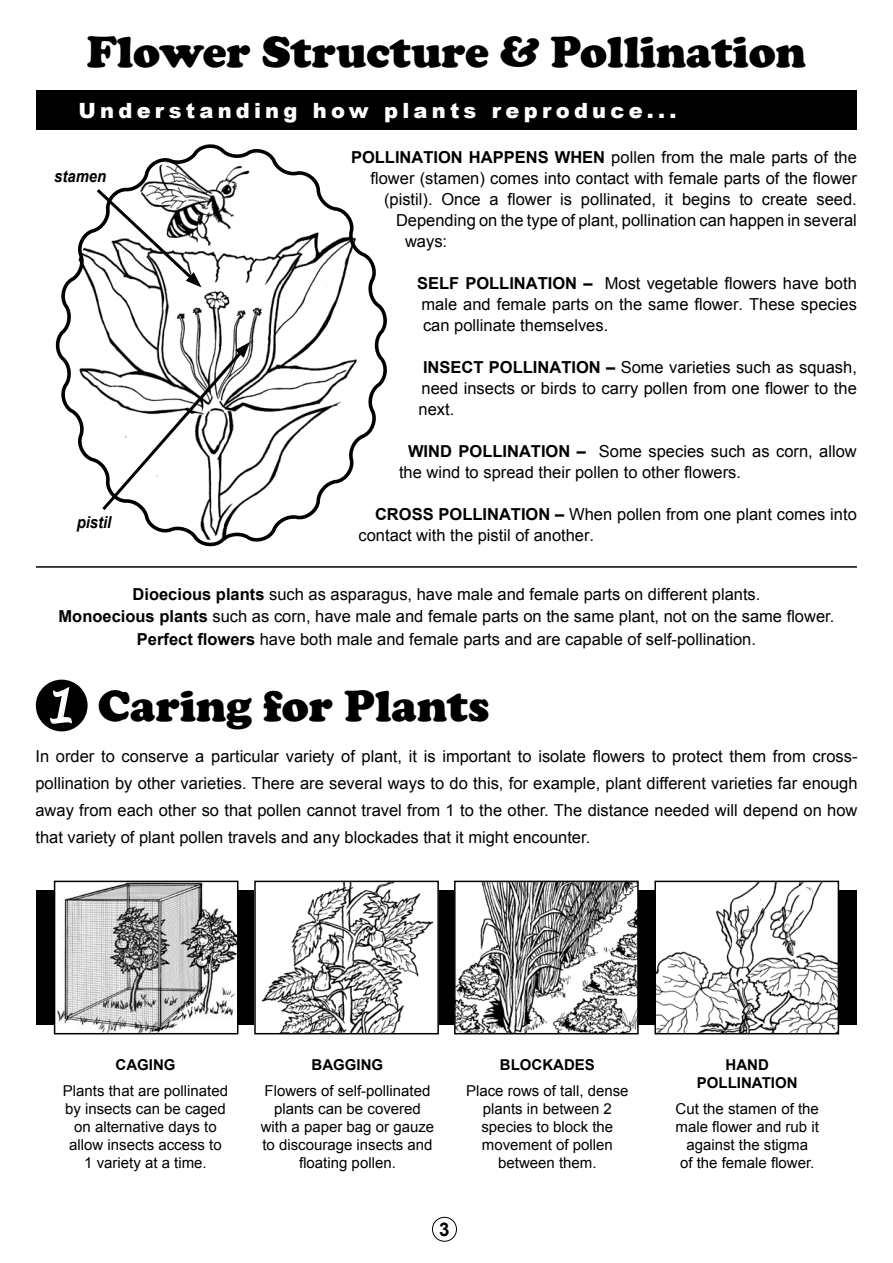
<style>
.page{position:relative;width:893px;height:1263px;background:#fff}
.page>*{position:absolute;margin:0;border:0;box-sizing:border-box;transform-origin:0 0}
.t1{font:900 45px "Cooper";color:#000}
.t2{font:900 21px "Arial";letter-spacing:.2em;color:#fff}
.t3{font:700 18.75px "Arial";color:#000}
.t4{font:16.5px/21px "Arial";color:#000;text-align:justify}
.t5{font:700 16.5px "Arial";color:#000}
.t6{font:italic 700 16.5px "Arial";color:#000;scale:.9 1}
.t7{font:15px/18px "Arial";color:#000;text-align:center}
.t8{font:700 15px/18px "Arial";color:#000}
.s1{font-weight:700}
.s2{font-family:"Lucida Handwriting";font-weight:400;font-style:italic;color:#fff}
</style>
<div class="page">
<div style="left:36px;top:890px;width:821px;height:135px;background:#000"></div>
<img style="left:57px;top:884px;width:178px;height:147px">
<div style="left:54px;top:881px;width:184px;height:153px;border:2px solid #000"></div>
<img style="left:257px;top:884px;width:179px;height:147px">
<div style="left:254px;top:881px;width:185px;height:153px;border:2px solid #000"></div>
<img style="left:457px;top:884px;width:179px;height:147px">
<div style="left:454px;top:881px;width:185px;height:153px;border:2px solid #000"></div>
<img style="left:657px;top:884px;width:179px;height:147px">
<div style="left:654px;top:881px;width:185px;height:153px;border:2px solid #000"></div>
<hr style="left:36px;top:566px;width:821px;height:2px;background:#000">
<div style="left:36px;top:90px;width:821px;height:40px;background:#000"></div>
<svg style="left:56px;top:144px;width:331px;height:403px"></svg>
<svg style="left:99px;top:342px;width:151px;height:171px"></svg>
<svg style="left:94px;top:186px;width:108px;height:101px"></svg>
<div style="left:35px;top:679px;width:53px;height:53px;background:#000;border-radius:50%"></div>
<div style="left:34px;top:678px;width:55px;height:55px;border:2px solid #fff;border-radius:50%"></div>
<svg style="left:50px;top:687px;width:22px;height:37px"></svg>
<div style="left:432px;top:1217px;width:25px;height:25px;border:1px solid #000;border-radius:50%"></div>
<h1 class="t1" style="left:87px;top:25px;width:720px">Flower Structure &amp; Pollination</h1>
<p class="t2" style="left:79px;top:98px;width:599px">Understanding how plants reproduce...</p>
<p class="t6" style="left:54px;top:166px;width:59px">stamen</p>
<p class="t6" style="left:77px;top:512px;width:40px">pistil</p>
<p class="t5" style="left:351px;top:148px;width:154px">POLLINATION HAPPENS</p>
<p class="t4" style="left:555px;top:147px;width:304px"><span class="s1">WHEN</span> pollen from the male parts of the</p>
<p class="t4" style="left:371px;top:168px;width:488px">flower (stamen) comes into contact with female parts of the flower</p>
<p class="t4" style="left:384px;top:189px;width:474px">(pistil). Once a flower is pollinated, it begins to create seed.</p>
<p class="t4" style="left:396px;top:210px;width:462px">Depending on the type of plant, pollination can happen in several</p>
<p class="t4" style="left:405px;top:231px;width:44px">ways:</p>
<p class="t4" style="left:417px;top:273px;width:441px"><span class="s1">SELF POLLINATION –</span> Most vegetable flowers have both male and female parts on the same flower. These species can pollinate themselves.</p>
<p class="t5" style="left:423px;top:358px;width:17px">INSE</p>
<p class="t4" style="left:419px;top:357px;width:440px;text-indent:43px"><span class="s1">CT POLLINATION –</span> Some varieties such as squash, need insects or birds to carry pollen from one flower to the next.</p>
<p class="t5" style="left:408px;top:442px;width:26px">WIND</p>
<p class="t4" style="left:399px;top:441px;width:459px;text-indent:59px"><span class="s1">POLLINATION –</span> Some species such as corn, allow the wind to spread their pollen to other flowers.</p>
<p class="t4" style="left:358px;top:504px;width:500px;text-indent:16px"><span class="s1">CROSS POLLINATION –</span> When pollen from one plant comes into contact with the pistil of another.</p>
<p class="t4" style="left:59px;top:583px;width:777px;line-height:22.5px;text-align:center"><span class="s1">DIOECIOUS PLANTS</span> such as asparagus, have male and female parts on different plants.<br><span class="s1">MONOECIOUS PLANTS</span> such as corn, have male and female parts on the same plant, not on the same flower.<br><span class="s1">PERFECT FLOWERS</span> have both male and female parts and are capable of self-pollination.</p>
<h1 class="t1" style="left:44px;top:679px;width:447px"><span class="s2">1</span> Caring for Plants</h1>
<p class="t4" style="left:35px;top:742px;width:824px;line-height:27px">In order to conserve a particular variety of plant, it is important to isolate flowers to protect them from cross&shy;pollination by other varieties. There are several ways to do this, for example, plant different varieties far enough away from each other so that pollen cannot travel from 1 to the other. The distance needed will depend on how that variety of plant pollen travels and any blockades that it might encounter.</p>
<p class="t8" style="left:116px;top:1055px;width:61px">CAGIN G</p>
<p class="t7" style="left:63px;top:1082px;width:167px">Plants that are pollinated by insects can be caged on alternative days to allow insects access to<br>1 variety at a time.</p>
<p class="t8" style="left:312px;top:1055px;width:73px">BAGGING</p>
<p class="t7" style="left:261px;top:1082px;width:175px">Flowers of self-pollinated plants can be covered with a paper bag or gauze to discourage insects and floating pollen.</p>
<p class="t8" style="left:500px;top:1055px;width:75px">BLOCKADES</p>
<p class="t7" style="left:466px;top:1082px;width:164px">Place rows of tall, dense plants in between 2 species to block the movement of pollen between them.</p>
<p class="t3" style="left:439px;top:1219px;width:12px">3</p>
<p class="t8" style="left:697px;top:1055px;width:100px;text-indent:29px">HAND<br>POLLINATION</p>
<p class="t7" style="left:675px;top:1100px;width:145px">Cut the stamen of the male flower and rub it against the stigma<br>of the female flower.</p>
</div>
